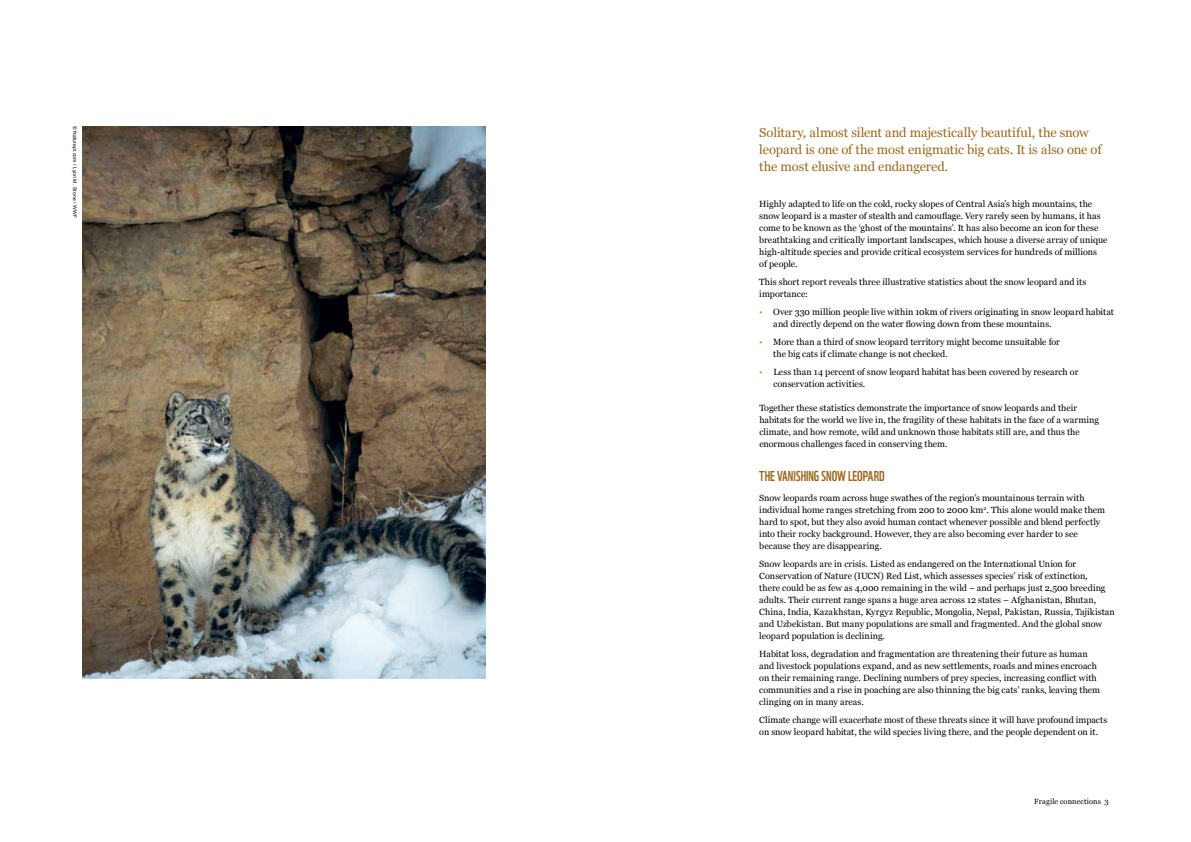
<style>
.page{position:relative;width:1191px;height:842px;background:#fff}
.page>*{position:absolute;margin:0;border:0;box-sizing:border-box;transform-origin:0 0}
.t1{font:14px "WWF";letter-spacing:-.005em;color:#9a681c}
.t2{font:13px/17px "Georgia";letter-spacing:-.005em;color:#9a681c}
.t3{font:9px/12px "Georgia";letter-spacing:.005em;color:#000}
.t4{font:7.5px "Georgia";letter-spacing:.02em;color:#000}
.t5{font:5px "Arial";letter-spacing:.03em;color:#000}
.s1{color:#d09b2c}
.s2{font-size:7.8px}
</style>
<div class="page">
<img style="left:82px;top:126px;width:403px;height:552px">
<p class="t5" style="left:78px;top:126px;width:93px;rotate:90deg">© Naturepl.com / Lynn M. Stone / WWF</p>
<h2 class="t2" style="left:759px;top:124px;width:344px">Solitary, almost silent and majestically beautiful, the snow leopard is one of the most enigmatic big cats. It is also one of the most elusive and endangered.</h2>
<p class="t3" style="left:759px;top:198px;width:350px">Highly adapted to life on the cold, rocky slopes of Central Asia’s high mountains, the snow leopard is a master of stealth and camouflage. Very rarely seen by humans, it has come to be known as the ‘ghost of the mountains’. It has also become an icon for these breathtaking and critically important landscapes, which house a diverse array of unique high-altitude species and provide critical ecosystem services for hundreds of millions<br>of people.</p>
<p class="t3" style="left:759px;top:276px;width:328px">This short report reveals three illustrative statistics about the snow leopard and its importance:</p>
<p class="t3" style="left:773px;top:306px;width:342px;text-indent:-14px"><span class="s1">•</span> Over 330 million people live within 10km of rivers originating in snow leopard habitat and directly depend on the water flowing down from these mountains.</p>
<p class="t3" style="left:773px;top:336px;width:288px;text-indent:-14px"><span class="s1">•</span> More than a third of snow leopard territory might become unsuitable for the big cats if climate change is not checked.</p>
<p class="t3" style="left:773px;top:366px;width:306px;text-indent:-14px"><span class="s1">•</span> Less than 14 percent of snow leopard habitat has been covered by research or conservation activities.</p>
<p class="t3" style="left:759px;top:402px;width:341px">Together these statistics demonstrate the importance of snow leopards and their habitats for the world we live in, the fragility of these habitats in the face of a warming climate, and how remote, wild and unknown those habitats still are, and thus the enormous challenges faced in conserving them.</p>
<h1 class="t1" style="left:759px;top:465px;width:127px">THE VANISHING SNOW LEOPARD</h1>
<p class="t3" style="left:759px;top:492px;width:347px">Snow leopards roam across huge swathes of the region’s mountainous terrain with individual home ranges stretching from 200 to 2000 km<sup>2</sup>. This alone would make them hard to spot, but they also avoid human contact whenever possible and blend perfectly into their rocky background. However, they are also becoming ever harder to see because they are disappearing.</p>
<p class="t3" style="left:759px;top:558px;width:357px">Snow leopards are in crisis. Listed as endangered on the International Union for Conservation of Nature (IUCN) Red List, which assesses species’ risk of extinction,<br>there could be as few as 4,000 remaining in the wild – and perhaps just 2,500 breeding adults. Their current range spans a huge area across 12 states – Afghanistan, Bhutan, China, India, Kazakhstan, Kyrgyz Republic, Mongolia, Nepal, Pakistan, Russia, Tajikistan and Uzbekistan. But many populations are small and fragmented. And the global snow leopard population is declining.</p>
<p class="t3" style="left:759px;top:648px;width:342px">Habitat loss, degradation and fragmentation are threatening their future as human and livestock populations expand, and as new settlements, roads and mines encroach on their remaining range. Declining numbers of prey species, increasing conflict with communities and a rise in poaching are also thinning the big cats’ ranks, leaving them clinging on in many areas.</p>
<p class="t3" style="left:759px;top:714px;width:349px">Climate change will exacerbate most of these threats since it will have profound impacts on snow leopard habitat, the wild species living there, and the people dependent on it.</p>
<p class="t4" style="left:1034px;top:796px;width:76px">Fragile connections <span class="s2">3</span></p>
</div>
